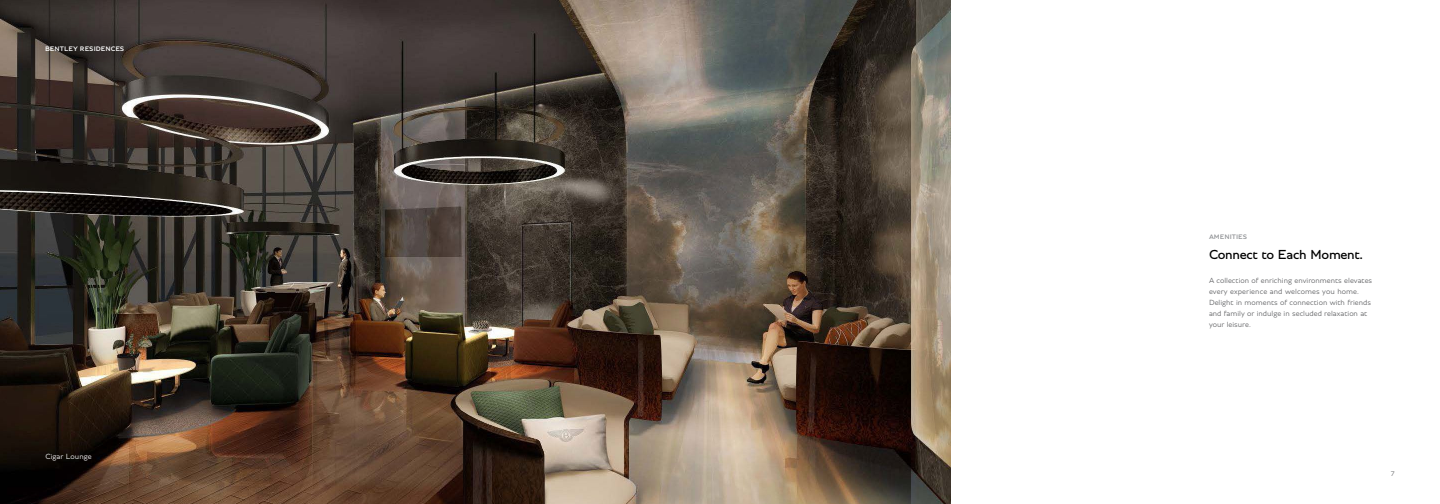
<style>
.page{position:relative;width:1440px;height:504px;background:#fff}
.page>*{position:absolute;margin:0;border:0;box-sizing:border-box;transform-origin:0 0}
.t1{font:14px "Bentley";letter-spacing:-.025em;color:#000}
.t2{font:300 8px/11px "Bentley";color:#636466}
.t3{font:300 8px "Bentley";color:#fff}
.t4{font:600 7px "Bentley";color:#fff}
.t5{font:600 7px "Bentley";color:#939598}
.t6{font:300 7px "Bentley";color:#636466}
</style>
<div class="page">
<img style="left:0;top:0;width:951px;height:504px">
<div style="left:13px;top:12px;width:143px;height:72px;background:#000;opacity:.4"></div>
<p class="t4" style="left:45px;top:43px;width:81px">BENTLEY RESIDENCES</p>
<p class="t3" style="left:45px;top:451px;width:48px">Cigar Lounge</p>
<p class="t5" style="left:1209px;top:232px;width:40px">AMENITIES</p>
<h1 class="t1" style="left:1209px;top:245px;width:156px">Connect to Each Moment.</h1>
<p class="t2" style="left:1209px;top:275px;width:165px">A collection of enriching environments elevates every experience and welcomes you home.<br>Delight in moments of connection with friends and family or indulge in secluded relaxation at your leisure.</p>
<p class="t6" style="left:1391px;top:469px;width:6px">7</p>
</div>
